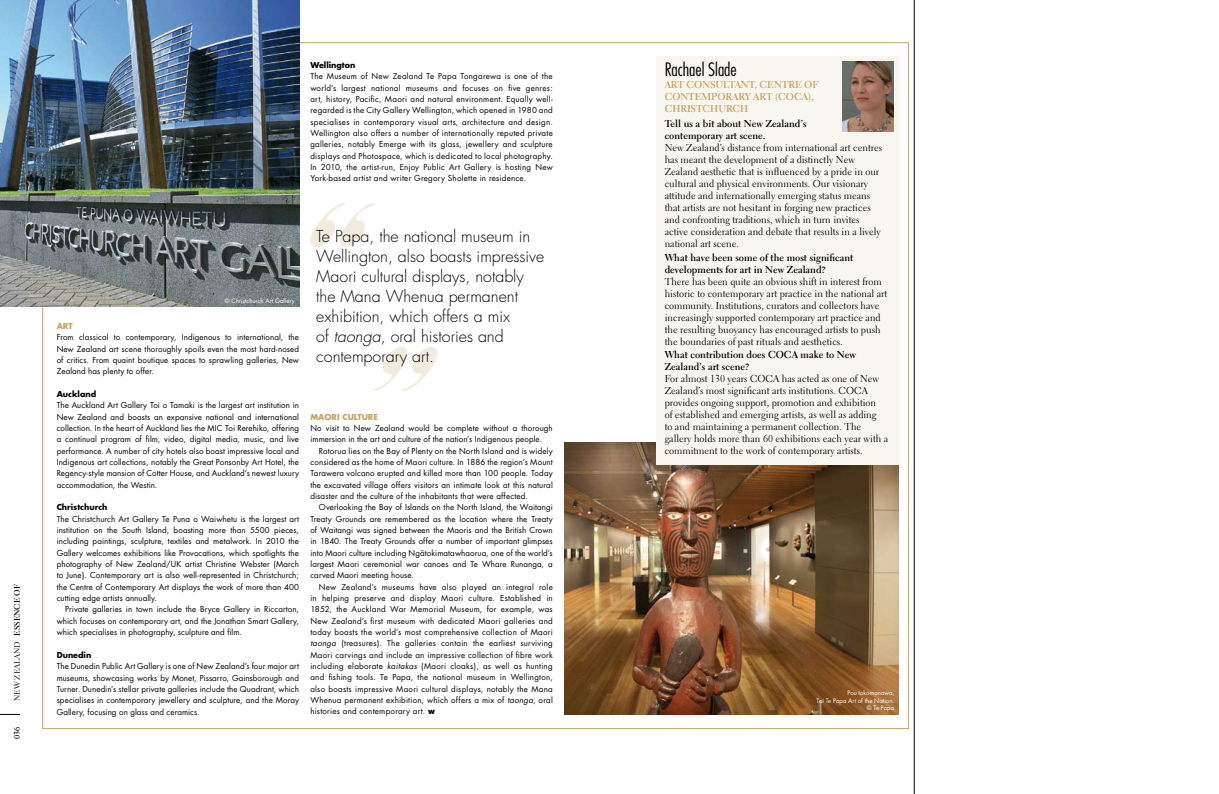
<style>
.page{position:relative;width:1219px;height:794px;background:#fff}
.page>*{position:absolute;margin:0;border:0;box-sizing:border-box;transform-origin:0 0}
.t1{font:300 condensed 18px "Futura";color:#000}
.t2{font:300 16px/20px "Futura";color:#000}
.t3{font:10px/12px "Electra LH";color:#000}
.t4{font:700 10px/12px "Electra LH";color:#000}
.t5{font:700 10px/12px "Electra LH";letter-spacing:-.01em;color:#c1a362}
.t6{font:8px/11.3px "Futura";letter-spacing:.01em;color:#000;text-align:justify}
.t7{font:700 8px "Futura";color:#000}
.t8{font:8px "Electra LH";color:#000}
.t9{font:700 8px "Futura";color:#c1a362}
.t10{font:700 8px "Electra LH";color:#000}
.t11{font:6px/7.5px "Futura";letter-spacing:.005em;color:#fff;text-align:right}
.s1{font-weight:700}
.s2{font-style:italic}
.s3{font-family:"Akzidenz Grotesk BE Super"}
</style>
<div class="page">
<svg style="left:0;top:714px;width:20px;height:1px"></svg>
<img style="left:0;top:0;width:299px;height:306px">
<img style="left:564px;top:442px;width:335px;height:272px">
<div style="left:656px;top:57px;width:243px;height:408px;background:#f9f6ef"></div>
<img style="left:842px;top:62px;width:52px;height:70px">
<svg style="left:310px;top:203px;width:65px;height:44px"></svg>
<svg style="left:373px;top:347px;width:64px;height:44px"></svg>
<hr style="left:914px;top:0;width:1px;height:794px;background:#000">
<p class="t8" style="left:12px;top:701px;width:118px;rotate:-90deg">NEW ZEALAND <span class="s1">essence of</span></p>
<p class="t10" style="left:12px;top:739px;width:14px;rotate:-90deg">036</p>
<p class="t7" style="left:310px;top:60px;width:46px">Wellington</p>
<p class="t6" style="left:310px;top:71px;width:244px">The Museum of New Zealand Te Papa Tongarewa is one of the world’s largest national museums and focuses on five genres: art, history, Pacific, Maori and natural environment. Equally well&shy;regarded is the City Gallery Wellington, which opened in 1980 and specialises in contemporary visual arts, architecture and design.<br>Wellington also offers a number of internationally reputed private galleries, notably Emerge with its glass, jewellery and sculpture displays and Photospace, which is dedicated to local photography.<br>In 2010, the artist-run, Enjoy Public Art Gallery is hosting New York-based artist and writer Gregory Sholette in residence.</p>
<p class="t11" style="left:225px;top:297px;width:71px">© Christchurch Art Gallery</p>
<p class="t9" style="left:57px;top:320px;width:16px">Art</p>
<p class="t6" style="left:57px;top:332px;width:244px">From classical to contemporary, Indigenous to international, the New Zealand art scene thoroughly spoils even the most hard-nosed of critics. From quaint boutique spaces to sprawling galleries, New Zealand has plenty to offer.</p>
<p class="t7" style="left:57px;top:389px;width:41px">Auckland</p>
<p class="t6" style="left:57px;top:400px;width:244px">The Auckland Art Gallery Toi o Tamaki is the largest art institution in New Zealand and boasts an expansive national and international collection. In the heart of Auckland lies the MIC Toi Rerehiko, offering a continual program of film, video, digital media, music, and live performance. A number of city hotels also boast impressive local and Indigenous art collections, notably the Great Ponsonby Art Hotel, the Regency-style mansion of Cotter House, and Auckland’s newest luxury accommodation, the Westin.</p>
<p class="t7" style="left:57px;top:502px;width:52px">Christchurch</p>
<p class="t6" style="left:57px;top:513px;width:244px">The Christchurch Art Gallery Te Puna o Waiwhetu is the largest art institution on the South Island, boasting more than 5500 pieces, including paintings, sculpture, textiles and metalwork. In 2010 the Gallery welcomes exhibitions like Provocations, which spotlights the photography of N ew Zealand/UK artist Christine Webster (March to June). Contemporary art is also well-represented in Christchurch; the Centre of Contemporary Art displays the work of more than 400 cutting edge artists annually.</p>
<p class="t6" style="left:57px;top:604px;width:244px;text-indent:9px">Private galleries in town include the Bryce Gallery in Riccarton, which focuses on contemporary art, and the Jonathan Smart Gallery, which specialises in photography, sculpture and film.</p>
<p class="t7" style="left:57px;top:649px;width:36px">Dunedin</p>
<p class="t6" style="left:57px;top:660px;width:244px">The Dunedin Public Art Gallery is one of New Zealand’s four major art museums, showcasing works by Monet, Pissarro, Gainsborough and Turner. Dunedin’s stellar private galleries include the Quadrant, which specialises in contemporary jewellery and sculpture, and the Moray Gallery, focusing on glass and ceramics.</p>
<h2 class="t2" style="left:316px;top:226px;width:230px">Te Papa, the national museum in<br>Wellington, also boasts impressive<br>Maori cultural displays, notably the Mana Whenua permanent exhibition, which offers a mix<br>of <span class="s2">taonga</span>, oral histories and contemporary art.</h2>
<p class="t9" style="left:310px;top:411px;width:69px">Maori c ulture</p>
<p class="t6" style="left:310px;top:422px;width:244px">No visit to New Zealand would be complete without a thorough immersion in the art and culture of the nation’s Indigenous people.</p>
<p class="t6" style="left:310px;top:445px;width:244px;text-indent:9px">Rotorua lies on the Bay of Plenty on the North Island and is widely considered as the home of Maori culture. In 1886 the region’s Mount Tarawera volcano erupted and killed more than 100 people. Today the excavated village offers visitors an intimate look at this natural disaster and the culture of the inhabitants that were affected.</p>
<p class="t6" style="left:310px;top:502px;width:244px;text-indent:9px">Overlooking the Bay of Islands on the North Island, the Waitangi Treaty Grounds are remembered as the location where the Treaty of Waitangi was signed between the Maoris and the British Crown in 1840. The Treaty Grounds offer a number of important glimpses into Maori culture including Ngãtokimatawhaorua, one of the world’s largest Maori ceremonial war canoes and Te Whare Runanga, a carved Maori meeting house.</p>
<p class="t6" style="left:310px;top:581px;width:244px;text-indent:9px">New Zealand’s museums have also played an integral role in helping preserve and display Maori culture. Established in 1852, the Auckland War Memorial Museum, for example, was New Zealand’s first museum with dedicated Maori galleries and today boasts the world’s most comprehensive collection of Maori <span class="s2">taonga</span> (treasures). The galleries contain the earliest surviving Maori carvings and include an impressive collection of fibre work including elaborate <span class="s2">kaitakas</span> (Maori cloaks), as well as hunting and fishing tools. Te Papa, the national museum in Wellington, also boasts impressive Maori cultural displays, notably the Mana Whenua permanent exhibition, which offers a mix of <span class="s2">taonga</span>, oral histories and contemporary art. <span class="s3">w</span></p>
<h1 class="t1" style="left:665px;top:59px;width:74px">Rachael Slade</h1>
<p class="t5" style="left:665px;top:79px;width:155px">Art consultant, Centre of<br>Contemporary Art (COCA</p>
<p class="t5" style="left:808px;top:91px;width:7px">),</p>
<p class="t5" style="left:665px;top:103px;width:85px">Christchurch</p>
<p class="t4" style="left:665px;top:118px;width:143px">Tell us a bit about New Zealand’s contemporary art scene.</p>
<p class="t3" style="left:665px;top:142px;width:219px">New Zealand’s distance from international art centres has meant the development of a distinctly New Zealand aesthetic that is influenced by a pride in our cultural and physical environments. Our visionary attitude and internationally emerging status means that artists are not hesitant in forging new practices and confronting traditions, which in turn invites active consideration and debate that results in a lively national art scene.</p>
<p class="t4" style="left:665px;top:251px;width:190px">What have been some of the most significant developments for art in New Zealand?</p>
<p class="t3" style="left:665px;top:275px;width:224px">There has been quite an obvious shift in interest from historic to contemporary art practice in the national art community. Institutions, curators and collectors have increasingly supported contemporary art practice and the resulting buoyancy has encouraged artists to push the boundaries of past rituals and aesthetics.</p>
<p class="t4" style="left:665px;top:349px;width:112px">What contribution does COCA</p>
<p class="t4" style="left:801px;top:349px;width:57px">make to New</p>
<p class="t4" style="left:665px;top:361px;width:86px">Zealand’s art scene?</p>
<p class="t3" style="left:665px;top:373px;width:225px">For almost 130 years COCA has acted as one of New Zealand’s most significant arts institutions. COCA provides ongoing support, promotion and exhibition<br>of established and emerging artists, as well as adding<br>to and maintaining a permanent collection. The gallery holds more than 60 exhibitions each year with a commitment to the work of contemporary artists.</p>
<p class="t11" style="left:816px;top:689px;width:79px">Pou tokomanawa,<br>Toi Te Papa Art of the N ation. © Te Papa</p>
</div>
